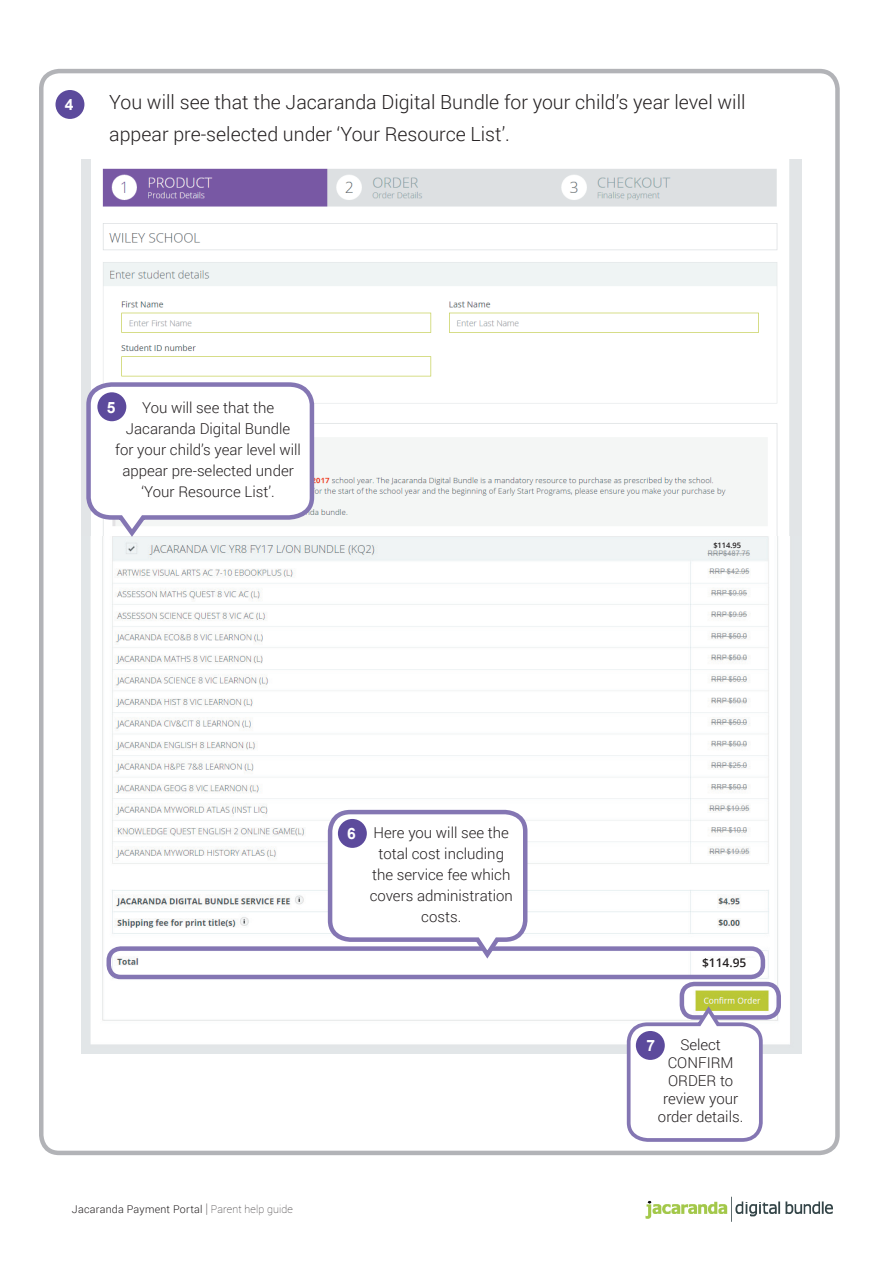
<style>
.page{position:relative;width:893px;height:1263px;background:#fff}
.page>*{position:absolute;margin:0;border:0;box-sizing:border-box;transform-origin:0 0}
.t1{font:300 19.5px/31.5px "Roboto";color:#231f20}
.t2{font:700 15.6px "Arial";color:#fff}
.t3{font:300 15px/21px "Roboto";color:#231f20;text-align:center}
.t4{font:600 12px "Open Sans";color:#231f20}
.t5{font:300 10.65px "Roboto";letter-spacing:.025em;color:#231f20}
.t6{font:600 7.5px "Open Sans";color:#231f20}
.s1{font-weight:100;font-size:13.35px}
.s2{font-weight:100}
</style>
<div class="page">
<div style="left:56px;top:90px;width:28px;height:29px;background:#5c4a9c;border-radius:50%"></div>
<div style="left:39px;top:69px;width:801px;height:1086px;border:4px solid #b2b3b7;border-radius:18px"></div>
<img style="left:81px;top:536px;width:720px;height:517px">
<img style="left:81px;top:159px;width:720px;height:377px">
<div style="left:106px;top:946px;width:659px;height:33px;border:4px solid #8476b3;border-radius:12px"></div>
<svg style="left:326px;top:807px;width:204px;height:156px"></svg>
<div style="left:338px;top:819px;width:29px;height:29px;background:#5c4a9c;border-radius:50%"></div>
<svg style="left:84px;top:380px;width:232px;height:161px"></svg>
<div style="left:97px;top:392px;width:29px;height:29px;background:#5c4a9c;border-radius:50%"></div>
<div style="left:680px;top:982px;width:101px;height:38px;border:4px solid #8476b3;border-radius:12px"></div>
<img style="left:645px;top:1196px;width:188px;height:26px">
<svg style="left:625px;top:1003px;width:140px;height:139px"></svg>
<div style="left:636px;top:1031px;width:29px;height:29px;background:#5c4a9c;border-radius:50%"></div>
<div style="left:702px;top:958px;width:53px;height:14px;background:#fff"></div>
<div style="left:713px;top:540px;width:45px;height:9px;background:#f0f4f5"></div>
<p class="t2" style="left:65px;top:94px;width:10px">4</p>
<h1 class="t1" style="left:109px;top:86px;width:638px">You will see that the Jacaranda Digital Bundle for your child’s year level will appear pre-selected under ‘Your Resource List’.</h1>
<p class="t3" style="left:115px;top:396px;width:187px">You will see that the<br>Jacaranda Digital Bundle for your child’s year level will appear pre-selected under ‘Your Resource List’.</p>
<p class="t2" style="left:107px;top:397px;width:10px">5</p>
<p class="t2" style="left:347px;top:823px;width:10px">6</p>
<p class="t3" style="left:370px;top:821px;width:145px">Here you will see the total cost including the service fee which covers administration costs.</p>
<p class="t5" style="left:72px;top:1202px;width:222px">Jacaranda Payment Portal <span class="s1">|</span> <span class="s2">Parent help guide</span></p>
<p class="t6" style="left:713px;top:540px;width:29px">$114.95</p>
<p class="t4" style="left:702px;top:955px;width:46px">$114.95</p>
<p class="t2" style="left:647px;top:1035px;width:10px">7</p>
<p class="t3" style="left:658px;top:1035px;width:87px;line-height:18px">Select<br>CONFIRM<br>ORDER to review your order details.</p>
</div>
